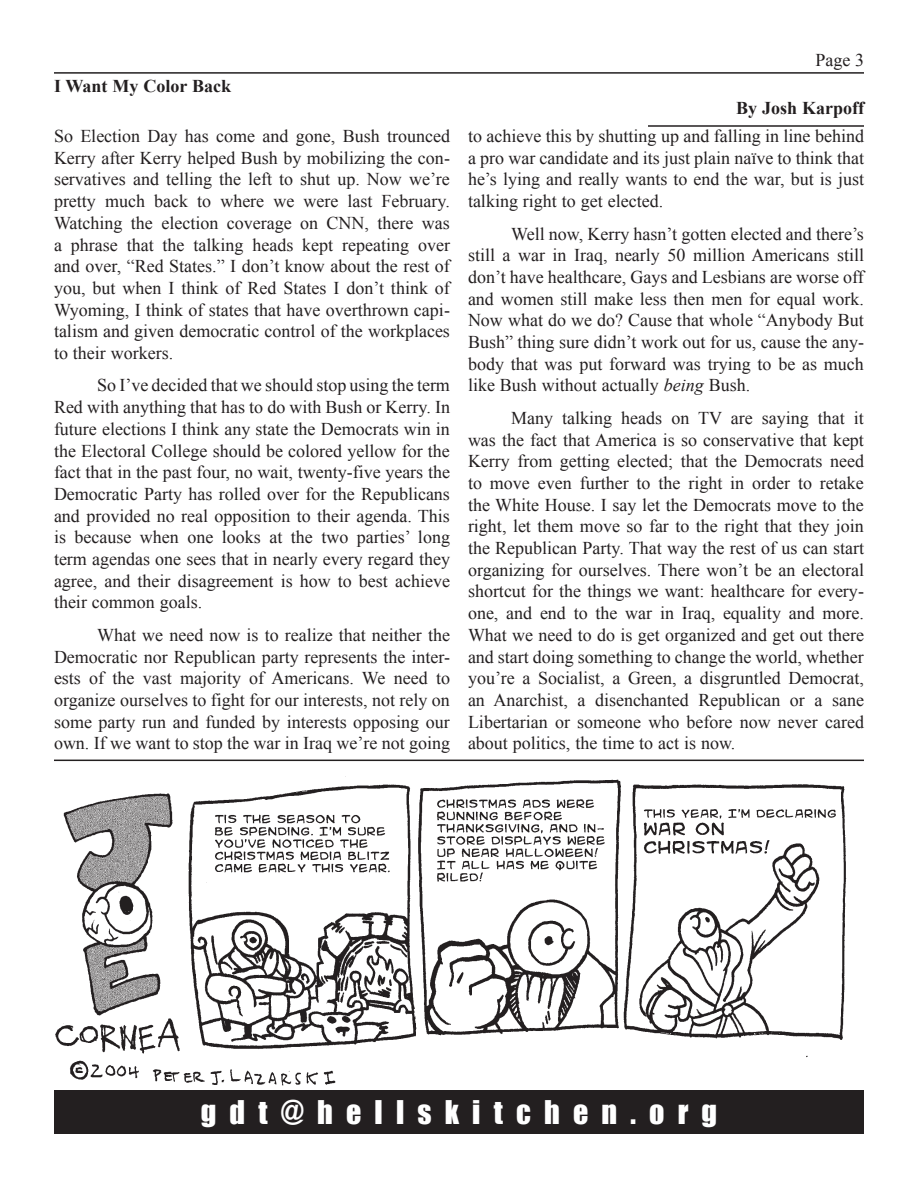
<style>
.page{position:relative;width:918px;height:1188px;background:#fff}
.page>*{position:absolute;margin:0;border:0;box-sizing:border-box;transform-origin:0 0}
.Paragraph_Style_1{font:30px "Impact";letter-spacing:.44em;color:#fff}
.Paragraph_Style_1-2{font:18px/21.8px "Times New Roman";color:#231f20;text-align:justify}
.t1{font:700 18px "Times New Roman";color:#231f20}
.s1{font-style:italic}
</style>
<div class="page">
<hr style="left:54px;top:72px;width:810px;height:2px;background:#231f20">
<hr style="left:648px;top:125px;width:216px;height:2px;background:#231f20">
<img style="left:54px;top:776px;width:810px;height:315px">
<hr style="left:54px;top:760px;width:810px;height:1px;background:#231f20">
<div style="left:54px;top:1091px;width:810px;height:43px;background:#231f20"></div>
<p class="t1" style="left:54px;top:74px;width:179px">I Want My Color Back</p>
<p class="Paragraph_Style_1-2" style="left:54px;top:125px;width:398px">So Election Day has come and gone, Bush trounced Kerry after Kerry helped Bush by mobilizing the con&shy;servatives and telling the left to shut up. Now we’re pretty much back to where we were last February.<br>Watching the election coverage on CNN, there was a phrase that the talking heads kept repeating over and over, “Red States.” I don’t know about the rest of you, but when I think of Red States I don’t think of Wyoming, I think of states that have overthrown capi&shy;talism and given democratic control of the workplaces to their workers.</p>
<p class="Paragraph_Style_1-2" style="left:54px;top:374px;width:398px;text-indent:43px">So I’ve decided that we should stop using the term Red with anything that has to do with Bush or Kerry. In future elections I think any state the Democrats win in the Electoral College should be colored yellow for the fact that in the past four, no wait, twenty-five years the Democratic Party has rolled over for the Republicans and provided no real opposition to their agenda. This is because when one looks at the two parties’ long term agendas one sees that in nearly every regard they agree, and their disagreement is how to best achieve their common goals.</p>
<p class="Paragraph_Style_1-2" style="left:54px;top:624px;width:398px;text-indent:43px">What we need now is to realize that neither the Democratic nor Republican party represents the inter&shy;ests of the vast majority of Americans. We need to organize ourselves to fight for our interests, not rely on some party run and funded by interests opposing our own. If we want to stop the war in Iraq we’re not going</p>
<p class="Paragraph_Style_1-2" style="left:816px;top:49px;width:50px">Page 3</p>
<p class="t1" style="left:736px;top:95px;width:129px">By Josh Karpoff</p>
<p class="Paragraph_Style_1-2" style="left:468px;top:125px;width:398px">to achieve this by shutting up and falling in line behind a pro war candidate and its just plain naïve to think that he’s lying and really wants to end the war, but is just talking right to get elected.</p>
<p class="Paragraph_Style_1-2" style="left:468px;top:222px;width:398px;text-indent:43px">Well now, Kerry hasn’t gotten elected and there’s still a war in Iraq, nearly 50 million Americans still don’t have healthcare, Gays and Lesbians are worse off and women still make less then men for equal work.<br>Now what do we do? Cause that whole “Anybody But Bush” thing sure didn’t work out for us, cause the any&shy;body that was put forward was trying to be as much like Bush without actually <span class="s1">being</span> Bush.</p>
<p class="Paragraph_Style_1-2" style="left:468px;top:407px;width:398px;text-indent:43px">Many talking heads on TV are saying that it was the fact that America is so conservative that kept Kerry from getting elected; that the Democrats need to move even further to the right in order to retake the White House. I say let the Democrats move to the right, let them move so far to the right that they join the Republican Party. That way the rest of us can start organizing for ourselves. There won’t be an electoral shortcut for the things we want: healthcare for every&shy;one, and end to the war in Iraq, equality and more.<br>What we need to do is get organized and get out there and start doing something to change the world, whether you’re a Socialist, a Green, a disgruntled Democrat, an Anarchist, a disenchanted Republican or a sane Libertarian or someone who before now never cared about politics, the time to act is now.</p>
<p class="Paragraph_Style_1" style="left:201px;top:1089px;width:518px">gdt@hellskitchen.org</p>
</div>
